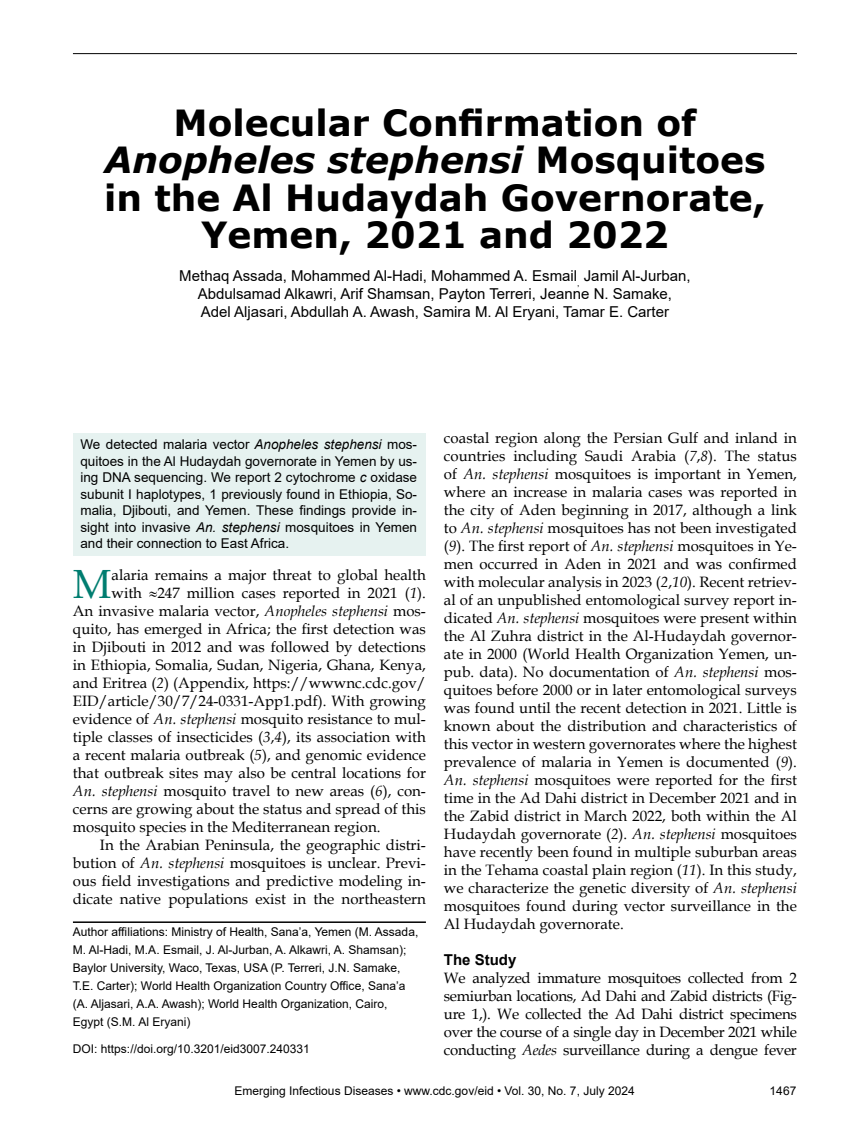
<style>
.page{position:relative;width:851px;height:1134px;background:#fff}
.page>*{position:absolute;margin:0;border:0;box-sizing:border-box;transform-origin:0 0}
.t1{font:40.8px "Book Antiqua";color:#007d70}
.t2{font:700 36px/37.5px "Verdana";color:#000;text-align:center}
.t3{font:15px/18px "Book Antiqua";color:#000;text-align:justify}
.t4{font:15px/18px "Arial";color:#000;text-align:center}
.t5{font:700 15px "Arial";color:#000}
.t6{font:13.5px/16.5px "Arial";color:#000;text-align:justify}
.t7{font:12px/18px "Arial";color:#000}
.s1{font-style:italic}
</style>
<div class="page">
<hr style="left:73px;top:53px;width:723px;height:1px;background:#000">
<hr style="left:73px;top:921px;width:353px;height:2px;background:#000">
<div style="left:73px;top:433px;width:353px;height:123px;background:#e6f2f0"></div>
<h2 class="t2" style="left:104px;top:103px;width:663px">Molecular Confirmation of<br><span class="s1">Anopheles stephensi</span> Mosquitoes in the Al Hudaydah Governorate,<br>Yemen, 2021 and 2022</h2>
<p class="t4" style="left:179px;top:267px;width:512px">Methaq Assada, Mohammed Al-Hadi, Mohammed A. Esmail<sub>,</sub> Jamil Al-Jurban,<br>Abdulsamad Alkawri, Arif Shamsan, Payton Terreri, Jeanne N. Samake,<br>Adel Aljasari, Abdullah A. Awash, Samira M. Al Eryani, Tamar E. Carter</p>
<p class="t6" style="left:80px;top:436px;width:338px">We detected malaria vector <span class="s1">Anopheles stephensi</span> mos&shy;quitoes in the Al Hudaydah governorate in Yemen by us&shy;ing DNA sequencing. We report 2 cytochrome <span class="s1">c</span> oxidase subunit I haplotypes, 1 previously found in Ethiopia, So&shy;malia, Djibouti, and Yemen. These findings provide in&shy;sight into invasive <span class="s1">An. stephensi</span> mosquitoes in Yemen and their connection to East Africa.</p>
<h1 class="t1" style="left:73px;top:556px;width:40px">M</h1>
<p class="t3" style="left:111px;top:566px;width:316px">alaria remains a major threat to global health</p>
<p class="t3" style="left:111px;top:584px;width:316px">with ≈247 million cases reported in 2021 (<span class="s1">1</span>).</p>
<p class="t3" style="left:73px;top:602px;width:354px">An invasive malaria vector, <span class="s1">Anopheles stephensi</span> mos-</p>
<p class="t3" style="left:73px;top:620px;width:354px">quito, has emerged in Africa; the first detection was</p>
<p class="t3" style="left:73px;top:638px;width:354px">in Djibouti in 2012 and was followed by detections</p>
<p class="t3" style="left:73px;top:656px;width:354px">in Ethiopia, Somalia, Sudan, Nigeria, Ghana, Kenya,</p>
<p class="t3" style="left:73px;top:674px;width:354px">and Eritrea (<span class="s1">2</span>) (Appendix, https://wwwnc.cdc.gov/</p>
<p class="t3" style="left:73px;top:692px;width:354px">EID/article/30/7/24-0331-App1.pdf). With growing</p>
<p class="t3" style="left:73px;top:710px;width:354px">evidence of <span class="s1">An. stephensi</span> mosquito resistance to mul-</p>
<p class="t3" style="left:73px;top:728px;width:354px">tiple classes of insecticides (<span class="s1">3</span>,<span class="s1">4</span>), its association with</p>
<p class="t3" style="left:73px;top:746px;width:354px">a recent malaria outbreak (<span class="s1">5</span>), and genomic evidence</p>
<p class="t3" style="left:73px;top:764px;width:354px">that outbreak sites may also be central locations for</p>
<p class="t3" style="left:73px;top:782px;width:354px"><span class="s1">An. stephensi</span> mosquito travel to new areas (<span class="s1">6</span>), con-</p>
<p class="t3" style="left:73px;top:800px;width:354px">cerns are growing about the status and spread of this</p>
<p class="t3" style="left:73px;top:818px;width:309px">mosquito species in the Mediterranean region.</p>
<p class="t3" style="left:100px;top:836px;width:327px">In the Arabian Peninsula, the geographic distri-</p>
<p class="t3" style="left:73px;top:854px;width:354px">bution of <span class="s1">An. stephensi</span> mosquitoes is unclear. Previ-</p>
<p class="t3" style="left:73px;top:872px;width:354px">ous field investigations and predictive modeling in-</p>
<p class="t3" style="left:73px;top:890px;width:354px">dicate native populations exist in the northeastern</p>
<p class="t7" style="left:73px;top:923px;width:347px">Author affiliations: Ministry of Health, Sana’a, Yemen (M. Assada, M. Al-Hadi, M.A. Esmail, J. Al-Jurban, A. Alkawri, A. Shamsan); Baylor University, Waco, Texas, USA (P. Terreri, J.N. Samake, T.E. Carter); World Health Organization Country Office, Sana’a (A. Aljasari, A.A. Awash); World Health Organization, Cairo, Egypt (S.M. Al Eryani)</p>
<p class="t7" style="left:73px;top:1040px;width:238px">DOI: https://doi.org/10.3201/eid3007.240331</p>
<p class="t3" style="left:444px;top:428px;width:354px">coastal region along the Persian Gulf and inland in countries including Saudi Arabia (<span class="s1">7</span>,<span class="s1">8</span>). The status of <span class="s1">An. stephensi</span> mosquitoes is important in Yemen, where an increase in malaria cases was reported in the city of Aden beginning in 2017, although a link to <span class="s1">An. stephensi</span> mosquitoes has not been investigated (<span class="s1">9</span>). The first report of <span class="s1">An. stephensi</span> mosquitoes in Ye&shy;men occurred in Aden in 2021 and was confirmed with molecular analysis in 2023 (<span class="s1">2</span>,<span class="s1">10</span>). Recent retriev&shy;al of an unpublished entomological survey report in&shy;dicated <span class="s1">An. stephensi</span> mosquitoes were present within the Al Zuhra district in the Al-Hudaydah governor&shy;ate in 2000 (World Health Organization Yemen, un&shy;pub. data). No documentation of <span class="s1">An. stephensi</span> mos&shy;quitoes before 2000 or in later entomological surveys was found until the recent detection in 2021. Little is known about the distribution and characteristics of this vector in western governorates where the highest prevalence of malaria in Yemen is documented (<span class="s1">9</span>).<br><span class="s1">An. stephensi</span> mosquitoes were reported for the first time in the Ad Dahi district in December 2021 and in the Zabid district in March 2022, both within the Al Hudaydah governorate (<span class="s1">2</span>). <span class="s1">An. stephensi</span> mosquitoes have recently been found in multiple suburban areas in the Tehama coastal plain region (<span class="s1">11</span>). In this study, we characterize the genetic diversity of <span class="s1">An. stephensi </span>mosquitoes found during vector surveillance in the Al Hudaydah governorate.</p>
<p class="t5" style="left:444px;top:949px;width:74px">The Study</p>
<p class="t3" style="left:444px;top:968px;width:354px">We analyzed immature mosquitoes collected from 2 semiurban locations, Ad Dahi and Zabid districts (Fig&shy;ure 1,). We collected the Ad Dahi district specimens over the course of a single day in December 2021 while conducting <span class="s1">Aedes</span> surveillance during a dengue fever</p>
<p class="t7" style="left:234px;top:1082px;width:401px">Emerging Infectious Diseases • www.cdc.gov/eid • Vol. 30, No. 7, July 2024</p>
<p class="t7" style="left:769px;top:1082px;width:28px">1467</p>
</div>
